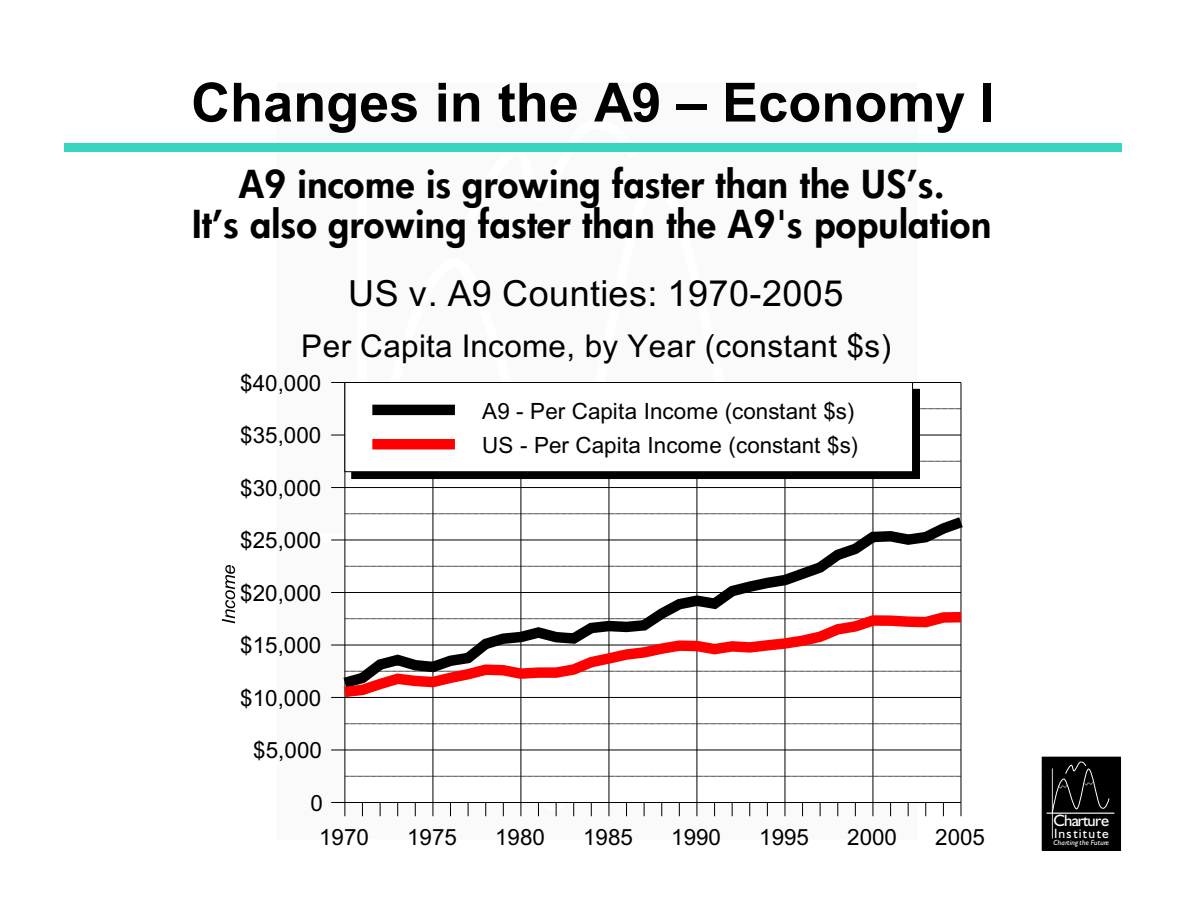
<style>
.page{position:relative;width:1188px;height:918px;background:#fff}
.page>*{position:absolute;margin:0;border:0;box-sizing:border-box;transform-origin:0 0}
.t1{font:700 54px "Arial";color:#000}
.t2{font:italic 37.5px/40.5px "Futura Hv";letter-spacing:.01em;color:#000;text-align:center}
.t3{font:36px "Arial";letter-spacing:.015em;color:#000}
.t4{font:31.35px "Arial";letter-spacing:.01em;color:#000}
.t5{font:22.35px/34px "Arial";color:#000}
.t6{font:16.5px "Humanst 521 BT";letter-spacing:-.04em;color:#fff}
.t7{font:13.5px "Humanst 521 BT";letter-spacing:.09em;color:#fff}
.t8{font:italic 7.5px "Humanst 521 BT";letter-spacing:.03em;color:#fff}
</style>
<div class="page">
<div style="left:1042px;top:757px;width:79px;height:93px;background:#000"></div>
<hr style="left:1052px;top:769px;width:1px;height:69px;background:#fff">
<hr style="left:1047px;top:813px;width:67px;height:1px;background:#fff">
<svg style="left:1052px;top:762px;width:63px;height:52px"></svg>
<div style="left:277px;top:83px;width:640px;height:756px;background:#fafafa"></div>
<div style="left:316px;top:534px;width:546px;height:8px;background:#fff"></div>
<svg style="left:458px;top:151px;width:188px;height:1px"></svg>
<div style="left:65px;top:143px;width:1057px;height:8px;background:#38d6bf"></div>
<div style="left:345px;top:383px;width:616px;height:419px;background:#fff"></div>
<hr style="left:345px;top:383px;width:1px;height:419px;background:#000">
<hr style="left:345px;top:802px;width:616px;height:1px;background:#000">
<svg style="left:345px;top:776px;width:616px;height:1px"></svg>
<hr style="left:345px;top:750px;width:616px;height:1px;background:#000">
<svg style="left:345px;top:724px;width:616px;height:1px"></svg>
<hr style="left:345px;top:487px;width:616px;height:1px;background:#000">
<svg style="left:919px;top:461px;width:42px;height:1px"></svg>
<hr style="left:345px;top:435px;width:616px;height:1px;background:#000">
<svg style="left:919px;top:408px;width:42px;height:1px"></svg>
<hr style="left:345px;top:382px;width:616px;height:1px;background:#000">
<hr style="left:433px;top:383px;width:1px;height:419px;background:#000">
<hr style="left:521px;top:383px;width:1px;height:419px;background:#000">
<hr style="left:609px;top:383px;width:1px;height:419px;background:#000">
<hr style="left:697px;top:383px;width:1px;height:419px;background:#000">
<hr style="left:785px;top:383px;width:1px;height:419px;background:#000">
<hr style="left:873px;top:383px;width:1px;height:419px;background:#000">
<hr style="left:961px;top:383px;width:1px;height:419px;background:#000">
<svg style="left:332px;top:509px;width:631px;height:136px"></svg>
<svg style="left:333px;top:607px;width:630px;height:97px"></svg>
<svg style="left:222px;top:565px;width:13px;height:58px"></svg>
<svg style="left:362px;top:803px;width:1px;height:13px"></svg>
<svg style="left:380px;top:803px;width:1px;height:13px"></svg>
<svg style="left:397px;top:803px;width:1px;height:13px"></svg>
<svg style="left:415px;top:803px;width:1px;height:13px"></svg>
<svg style="left:433px;top:803px;width:1px;height:13px"></svg>
<svg style="left:450px;top:803px;width:1px;height:13px"></svg>
<svg style="left:468px;top:803px;width:1px;height:13px"></svg>
<svg style="left:485px;top:803px;width:1px;height:13px"></svg>
<svg style="left:503px;top:803px;width:1px;height:13px"></svg>
<svg style="left:521px;top:803px;width:1px;height:13px"></svg>
<svg style="left:538px;top:803px;width:1px;height:13px"></svg>
<svg style="left:556px;top:803px;width:1px;height:13px"></svg>
<svg style="left:573px;top:803px;width:1px;height:13px"></svg>
<svg style="left:591px;top:803px;width:1px;height:13px"></svg>
<svg style="left:609px;top:803px;width:1px;height:13px"></svg>
<svg style="left:626px;top:803px;width:1px;height:13px"></svg>
<svg style="left:644px;top:803px;width:1px;height:13px"></svg>
<svg style="left:662px;top:803px;width:1px;height:13px"></svg>
<svg style="left:679px;top:803px;width:1px;height:13px"></svg>
<svg style="left:697px;top:803px;width:1px;height:13px"></svg>
<svg style="left:714px;top:803px;width:1px;height:13px"></svg>
<svg style="left:732px;top:803px;width:1px;height:13px"></svg>
<svg style="left:749px;top:803px;width:1px;height:13px"></svg>
<svg style="left:767px;top:803px;width:1px;height:13px"></svg>
<svg style="left:785px;top:803px;width:1px;height:13px"></svg>
<svg style="left:802px;top:803px;width:1px;height:13px"></svg>
<svg style="left:820px;top:803px;width:1px;height:13px"></svg>
<svg style="left:838px;top:803px;width:1px;height:13px"></svg>
<svg style="left:855px;top:803px;width:1px;height:13px"></svg>
<svg style="left:873px;top:803px;width:1px;height:13px"></svg>
<svg style="left:890px;top:803px;width:1px;height:13px"></svg>
<svg style="left:908px;top:803px;width:1px;height:13px"></svg>
<svg style="left:925px;top:803px;width:1px;height:13px"></svg>
<svg style="left:943px;top:803px;width:1px;height:13px"></svg>
<svg style="left:961px;top:802px;width:1px;height:14px"></svg>
<svg style="left:331px;top:802px;width:15px;height:14px"></svg>
<svg style="left:331px;top:750px;width:14px;height:1px"></svg>
<svg style="left:331px;top:697px;width:14px;height:1px"></svg>
<svg style="left:331px;top:645px;width:14px;height:1px"></svg>
<svg style="left:331px;top:592px;width:14px;height:1px"></svg>
<svg style="left:331px;top:540px;width:14px;height:1px"></svg>
<svg style="left:331px;top:487px;width:14px;height:1px"></svg>
<svg style="left:331px;top:435px;width:14px;height:1px"></svg>
<svg style="left:331px;top:382px;width:14px;height:1px"></svg>
<div style="left:352px;top:389px;width:567px;height:90px;background:#000"></div>
<div style="left:345px;top:383px;width:568px;height:89px;background:#fff"></div>
<div style="left:345px;top:382px;width:568px;height:90px;border:1px solid #000"></div>
<div style="left:372px;top:405px;width:83px;height:10px;background:#000"></div>
<div style="left:372px;top:439px;width:83px;height:10px;background:#f00"></div>
<h1 class="t1" style="left:191px;top:82px;width:804px">Changes in the A9 – Economy I</h1>
<h2 class="t2" style="left:192px;top:168px;width:800px">A9 income is growing faster than the US’s.<br>It’s also growing faster than the A9's population</h2>
<h3 class="t3" style="left:348px;top:280px;width:497px">US v. A9 Counties: 1970-2005</h3>
<h3 class="t4" style="left:301px;top:335px;width:591px">Per Capita Income, by Year (constant $s)</h3>
<p class="t5" style="left:240px;top:368px;width:82px">$40,000</p>
<p class="t5" style="left:240px;top:421px;width:82px">$35,000</p>
<p class="t5" style="left:240px;top:473px;width:82px">$30,000</p>
<p class="t5" style="left:240px;top:525px;width:82px">$25,000</p>
<p class="t5" style="left:240px;top:578px;width:82px">$20,000</p>
<p class="t5" style="left:240px;top:631px;width:82px">$15,000</p>
<p class="t5" style="left:240px;top:683px;width:82px">$10,000</p>
<p class="t5" style="left:253px;top:735px;width:70px">$5,000</p>
<p class="t5" style="left:310px;top:788px;width:14px">0</p>
<p class="t5" style="left:482px;top:396px;width:377px">A9 - Per Capita Income (constant $s)<br>US - Per Capita Income (constant $s)</p>
<p class="t5" style="left:319px;top:822px;width:51px">1970</p>
<p class="t5" style="left:407px;top:822px;width:51px">1975</p>
<p class="t5" style="left:495px;top:822px;width:51px">1980</p>
<p class="t5" style="left:583px;top:822px;width:51px">1985</p>
<p class="t5" style="left:671px;top:822px;width:51px">1990</p>
<p class="t5" style="left:759px;top:822px;width:51px">1995</p>
<p class="t5" style="left:847px;top:822px;width:51px">2000</p>
<p class="t5" style="left:935px;top:822px;width:51px">2005</p>
<p class="t6" style="left:1054px;top:814px;width:57px">Charture</p>
<p class="t7" style="left:1054px;top:828px;width:56px">Institute</p>
<p class="t8" style="left:1054px;top:839px;width:57px">Charting the Future</p>
</div>
